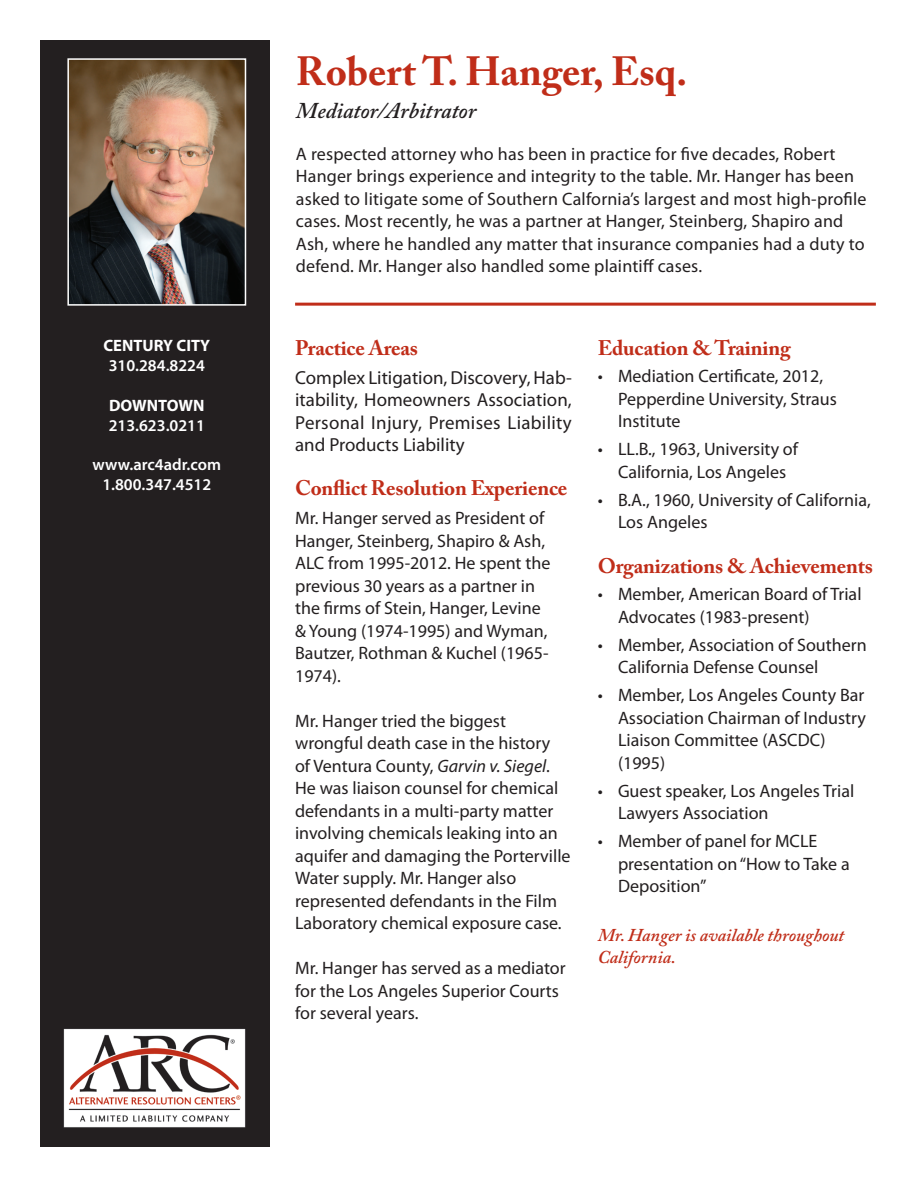
<style>
.page{position:relative;width:918px;height:1188px;background:#fff}
.page>*{position:absolute;margin:0;border:0;box-sizing:border-box;transform-origin:0 0}
.t1{font:700 40.5px "Adobe Caslon Pro";color:#c02d19}
.t2{font:italic 600 22.5px "Adobe Caslon Pro";color:#231f20}
.t3{font:700 21px "Adobe Caslon Pro";letter-spacing:-.01em;color:#c02d19}
.t4{font:18.9px/22.5px "Myriad Pro";letter-spacing:.015em;color:#231f20;text-align:justify}
.t5{font:18px/22.5px "Myriad Pro";color:#231f20}
.t6{font:italic 600 18px/22.5px "Adobe Caslon Pro";color:#c02d19}
.t7{font:600 16.5px/19.8px "Myriad Pro";color:#fff;text-align:center}
.t8{font:700 16.5px "Myriad Pro";color:#fff}
.s1{font-style:italic}
</style>
<div class="page">
<div style="left:40px;top:40px;width:230px;height:1108px;background:#231f20"></div>
<hr style="left:295px;top:303px;width:581px;height:3px;background:#c02d19">
<img style="left:70px;top:61px;width:173px;height:242px">
<div style="left:67px;top:58px;width:179px;height:248px;border:2px solid #fff"></div>
<img style="left:64px;top:1028px;width:182px;height:100px">
<p class="t8" style="left:103px;top:335px;width:108px">CENTURY CITY</p>
<p class="t7" style="left:109px;top:355px;width:98px">310.284.8224</p>
<p class="t8" style="left:109px;top:395px;width:97px">DOWNTOWN</p>
<p class="t7" style="left:109px;top:415px;width:98px">213.623.0211</p>
<p class="t7" style="left:93px;top:454px;width:130px">www.arc4adr.com<br>1.800.347.4512</p>
<h1 class="t1" style="left:296px;top:48px;width:393px">Robert T. Hanger, Esq.</h1>
<p class="t2" style="left:296px;top:97px;width:182px">Mediator/Arbitrator</p>
<p class="t5" style="left:296px;top:142px;width:572px">A respected attorney who has been in practice for five decades, Robert Hanger brings experience and integrity to the table. Mr. Hanger has been asked to litigate some of Southern Calfornia’s largest and most high-profile cases. Most recently, he was a partner at Hanger, Steinberg, Shapiro and Ash, where he handled any matter that insurance companies had a duty to defend. Mr. Hanger also handled some plaintiff cases.</p>
<p class="t3" style="left:295px;top:335px;width:124px">Practice Areas</p>
<p class="t4" style="left:295px;top:366px;width:278px">Complex Litigation, Discovery, Hab&shy;itability, Homeowners Association, Personal Injury, Premises Liability and Products Liability</p>
<p class="t3" style="left:295px;top:475px;width:274px">Conflict Resolution Experience</p>
<p class="t5" style="left:295px;top:506px;width:257px">Mr. Hanger served as President of<br>Hanger, Steinberg, Shapiro &amp; Ash,<br>ALC from 1995-2012. He spent the previous 30 years as a partner in the firms of Stein, Hanger, Levine &amp; Young (1974-1995) and Wyman,<br>Bautzer, Rothman &amp; Kuchel (1965-<br>1974).</p>
<p class="t5" style="left:295px;top:709px;width:277px">Mr. Hanger tried the biggest wrongful death case in the history<br>of Ventura County, <span class="s1">Garvin v. Siegel</span>.<br>He was liaison counsel for chemical defendants in a multi-party matter involving chemicals leaking into an aquifer and damaging the Porterville Water supply. Mr. Hanger also represented defendants in the Film Laboratory chemical exposure case.</p>
<p class="t5" style="left:295px;top:956px;width:272px">Mr. Hanger has served as a mediator for the Los Angeles Superior Courts for several years.</p>
<p class="t3" style="left:598px;top:335px;width:194px">Education &amp; Training</p>
<p class="t5" style="left:618px;top:365px;width:220px;text-indent:-20px">• Mediation Certificate, 2012,<br>Pepperdine University, Straus<br>Institute</p>
<p class="t5" style="left:598px;top:438px;width:202px;text-align:center">• LL.B., 1963, University of<br>California, Los Angeles</p>
<p class="t5" style="left:618px;top:488px;width:254px;text-indent:-20px">• B.A., 1960, University of California,<br>Los Angeles</p>
<p class="t3" style="left:598px;top:553px;width:277px">Organizations &amp; Achievements</p>
<p class="t5" style="left:618px;top:583px;width:245px;text-indent:-20px">• Member, American Board of Trial<br>Advocates (1983-present)</p>
<p class="t5" style="left:618px;top:633px;width:250px;text-indent:-20px">• Member, Association of Southern<br>California Defense Counsel</p>
<p class="t5" style="left:618px;top:684px;width:249px;text-indent:-20px">• Member, Los Angeles County Bar<br>Association Chairman of Industry<br>Liaison Committee (ASCDC) (1995)</p>
<p class="t5" style="left:618px;top:779px;width:238px;text-indent:-20px">• Guest speaker, Los Angeles Trial<br>Lawyers Association</p>
<p class="t5" style="left:618px;top:829px;width:233px;text-indent:-20px">• Member of panel for MCLE presentation on “How to Take a<br>Deposition”</p>
<p class="t6" style="left:598px;top:923px;width:248px">Mr. Hanger is available throughout<br>California.</p>
</div>
